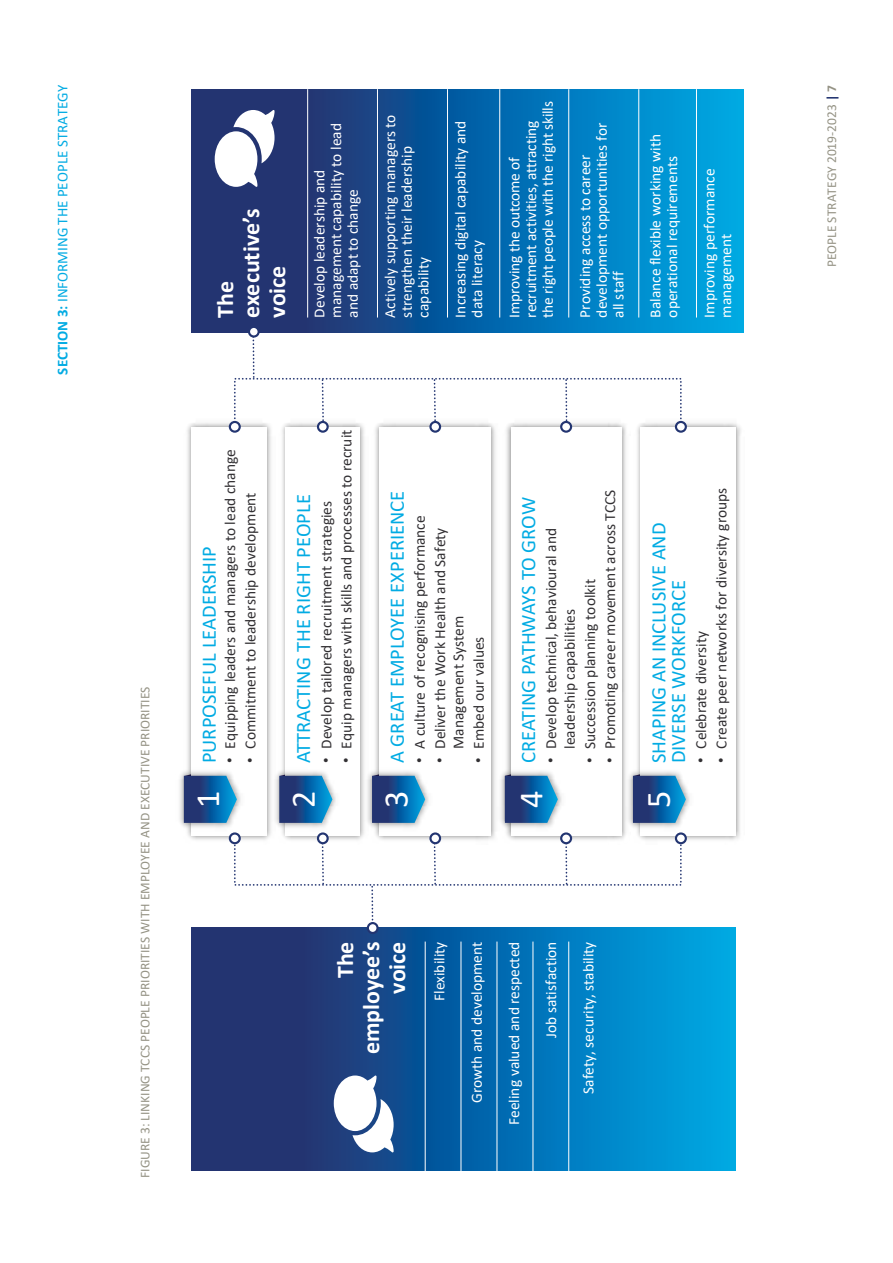
<style>
.page{position:relative;width:893px;height:1263px;background:#fff}
.page>*{position:absolute;margin:0;border:0;box-sizing:border-box;transform-origin:0 0}
.t1{font:34.2px "Calibri";color:#fff}
.t2{font:700 24px/26px "Calibri";color:#fff;text-align:right}
.t3{font:20.55px/19.8px "Calibri";color:#02abe3}
.t4{font:15.45px/16.6px "Calibri";color:#fff}
.t5{font:15.45px/18.5px "Calibri";color:#323033}
.t6{font:15px "Calibri";color:#02abe3}
.t7{font:13.5px "Calibri";color:#959385}
.s1{font-weight:700}
.s2{font-weight:700;color:#233571}
.s3{font-family:"Arial"}
</style>
<div class="page">
<svg style="left:191px;top:928px;width:545px;height:243px;background:#0d64a5"></svg>
<svg style="left:191px;top:89px;width:553px;height:243px;background:#0c64a5"></svg>
<hr style="left:425px;top:941px;width:1px;height:232px;background:#fff">
<hr style="left:497px;top:941px;width:1px;height:232px;background:#fff">
<hr style="left:533px;top:941px;width:1px;height:232px;background:#fff">
<hr style="left:568px;top:941px;width:1px;height:232px;background:#fff">
<hr style="left:461px;top:941px;width:1px;height:232px;background:#fff">
<div style="left:367px;top:922px;width:12px;height:12px;border:2px solid #233571;border-radius:50%"></div>
<hr style="left:307px;top:89px;width:1px;height:228px;background:#fff">
<hr style="left:377px;top:89px;width:1px;height:228px;background:#fff">
<hr style="left:447px;top:89px;width:1px;height:228px;background:#fff">
<hr style="left:499px;top:89px;width:1px;height:228px;background:#fff">
<hr style="left:568px;top:89px;width:1px;height:228px;background:#fff">
<hr style="left:638px;top:89px;width:1px;height:228px;background:#fff">
<div style="left:249px;top:327px;width:10px;height:9px;background:#fff;border-radius:50%"></div>
<div style="left:248px;top:326px;width:12px;height:12px;border:2px solid #233571;border-radius:50%"></div>
<img style="left:187px;top:421px;width:84px;height:423px">
<img style="left:187px;top:431px;width:84px;height:353px">
<div style="left:191px;top:427px;width:75px;height:409px;background:#fff"></div>
<img style="left:179px;top:766px;width:62px;height:66px">
<svg style="left:184px;top:770px;width:53px;height:53px;background:#3b71a5"></svg>
<div style="left:230px;top:833px;width:10px;height:10px;background:#fff;border-radius:50%"></div>
<div style="left:229px;top:832px;width:12px;height:12px;border:2px solid #233571;border-radius:50%"></div>
<div style="left:230px;top:422px;width:10px;height:10px;background:#fff;border-radius:50%"></div>
<div style="left:229px;top:421px;width:12px;height:12px;border:2px solid #233571;border-radius:50%"></div>
<img style="left:282px;top:426px;width:82px;height:358px">
<div style="left:286px;top:427px;width:74px;height:409px;background:#fff"></div>
<div style="left:317px;top:832px;width:12px;height:12px;border:2px solid #233571;border-radius:50%"></div>
<div style="left:318px;top:422px;width:10px;height:10px;background:#fff;border-radius:50%"></div>
<div style="left:317px;top:421px;width:12px;height:12px;border:2px solid #233571;border-radius:50%"></div>
<img style="left:375px;top:469px;width:121px;height:315px">
<div style="left:379px;top:427px;width:112px;height:409px;background:#fff"></div>
<div style="left:429px;top:832px;width:12px;height:12px;border:2px solid #233571;border-radius:50%"></div>
<div style="left:429px;top:421px;width:12px;height:12px;border:2px solid #233571;border-radius:50%"></div>
<img style="left:506px;top:472px;width:120px;height:312px">
<div style="left:511px;top:427px;width:110px;height:409px;background:#fff"></div>
<svg style="left:233px;top:838px;width:450px;height:92px"></svg>
<div style="left:561px;top:833px;width:10px;height:10px;background:#fff;border-radius:50%"></div>
<div style="left:560px;top:832px;width:12px;height:12px;border:2px solid #233571;border-radius:50%"></div>
<div style="left:560px;top:421px;width:12px;height:12px;border:2px solid #233571;border-radius:50%"></div>
<img style="left:632px;top:421px;width:109px;height:424px">
<img style="left:632px;top:470px;width:109px;height:314px">
<div style="left:641px;top:427px;width:95px;height:409px;background:#fff"></div>
<div style="left:676px;top:833px;width:10px;height:10px;background:#fff;border-radius:50%"></div>
<div style="left:675px;top:832px;width:12px;height:12px;border:2px solid #233571;border-radius:50%"></div>
<div style="left:676px;top:422px;width:10px;height:10px;background:#fff;border-radius:50%"></div>
<div style="left:675px;top:421px;width:12px;height:12px;border:2px solid #233571;border-radius:50%"></div>
<img style="left:270px;top:766px;width:66px;height:66px">
<svg style="left:279px;top:770px;width:53px;height:53px;background:#3a70a5"></svg>
<img style="left:363px;top:766px;width:66px;height:66px">
<svg style="left:372px;top:770px;width:53px;height:53px;background:#3a70a5"></svg>
<img style="left:500px;top:766px;width:62px;height:66px">
<svg style="left:505px;top:770px;width:53px;height:53px;background:#3b71a5"></svg>
<img style="left:624px;top:766px;width:66px;height:66px">
<svg style="left:633px;top:770px;width:53px;height:53px;background:#3b71a5"></svg>
<svg style="left:233px;top:333px;width:450px;height:93px"></svg>
<svg style="left:215px;top:110px;width:60px;height:77px"></svg>
<svg style="left:334px;top:1075px;width:60px;height:77px"></svg>
<hr style="left:696px;top:89px;width:1px;height:228px;background:#fff">
<p class="t6" style="left:52px;top:374px;width:291px;rotate:-90deg"><span class="s1">SECTION 3:</span> INFORMING THE PEOPLE STRATEGY</p>
<p class="t7" style="left:822px;top:267px;width:184px;rotate:-90deg">PEOPLE STRATEGY 2019-2023 <span class="s2">|</span> <span class="s1">7</span></p>
<p class="t4" style="left:506px;top:317px;width:218px;rotate:-90deg">Improving the outcome of recruitment activities, attracting the right people with the right skills</p>
<p class="t4" style="left:311px;top:317px;width:196px;rotate:-90deg">Develop leadership and management capability to lead and adapt to change</p>
<p class="t4" style="left:381px;top:317px;width:204px;rotate:-90deg">Actively supporting managers to strengthen their leadership capability</p>
<p class="t4" style="left:452px;top:317px;width:198px;rotate:-90deg">Increasing digital capability and data literacy</p>
<p class="t4" style="left:576px;top:317px;width:196px;rotate:-90deg">Providing access to career development opportunities for all staff</p>
<p class="t4" style="left:647px;top:317px;width:185px;rotate:-90deg">Balance flexible working with operational requirements</p>
<p class="t4" style="left:701px;top:317px;width:150px;rotate:-90deg">Improving performance management</p>
<h2 class="t2" style="left:212px;top:317px;width:110px;text-align:left;rotate:-90deg">The executive’s voice</h2>
<p class="t7" style="left:136px;top:1178px;width:493px;rotate:-90deg">FIGURE 3: LINKING TCCS PEOPLE PRIORITIES WITH EMPLOYEE AND EXECUTIVE PRIORITIES</p>
<h3 class="t3" style="left:199px;top:763px;width:219px;rotate:-90deg">PURPOSEFUL LEADERSHIP</h3>
<p class="t5" style="left:220px;top:763px;width:315px;rotate:-90deg"><span class="s3">•</span> Equipping leaders and managers to lead change</p>
<p class="t5" style="left:241px;top:763px;width:272px;rotate:-90deg"><span class="s3">•</span> Commitment to leadership development</p>
<h1 class="t1" style="left:184px;top:808px;width:19px;rotate:-90deg">1</h1>
<p class="t5" style="left:337px;top:763px;width:335px;rotate:-90deg"><span class="s3">•</span> Equip managers with skills and processes to recruit</p>
<h3 class="t3" style="left:293px;top:763px;width:270px;rotate:-90deg">ATTRACTING THE RIGHT PEOPLE</h3>
<p class="t5" style="left:317px;top:763px;width:264px;rotate:-90deg"><span class="s3">•</span> Develop tailored recruitment strategies</p>
<h3 class="t3" style="left:386px;top:763px;width:274px;rotate:-90deg">A GREAT EMPLOYEE EXPERIENCE</h3>
<p class="t5" style="left:410px;top:763px;width:249px;rotate:-90deg"><span class="s3">•</span> A culture of recognising performance</p>
<p class="t5" style="left:430px;top:749px;width:223px;text-indent:-15px;rotate:-90deg"><span class="s3">•</span> Deliver the Work Health and Safety<br>Management System</p>
<p class="t5" style="left:469px;top:763px;width:128px;rotate:-90deg"><span class="s3">•</span> Embed our values</p>
<h3 class="t3" style="left:518px;top:763px;width:268px;rotate:-90deg">CREATING PATHWAYS TO GROW</h3>
<p class="t5" style="left:600px;top:763px;width:275px;rotate:-90deg"><span class="s3">•</span> Promoting career movement across TCCS</p>
<p class="t5" style="left:541px;top:749px;width:222px;text-indent:-15px;rotate:-90deg"><span class="s3">•</span> Develop technical, behavioural and leadership capabilities</p>
<p class="t5" style="left:580px;top:763px;width:186px;rotate:-90deg"><span class="s3">•</span> Succession planning toolkit</p>
<h3 class="t3" style="left:648px;top:763px;width:242px;rotate:-90deg">SHAPING AN INCLUSIVE AND<br>DIVERSE WORKFORCE</h3>
<p class="t5" style="left:712px;top:763px;width:277px;rotate:-90deg"><span class="s3">•</span> Create peer networks for diversity groups</p>
<p class="t5" style="left:691px;top:763px;width:134px;rotate:-90deg"><span class="s3">•</span> Celebrate diversity</p>
<h1 class="t1" style="left:280px;top:808px;width:19px;rotate:-90deg">2</h1>
<h1 class="t1" style="left:372px;top:808px;width:19px;rotate:-90deg">3</h1>
<h1 class="t1" style="left:508px;top:808px;width:19px;rotate:-90deg">4</h1>
<h1 class="t1" style="left:635px;top:808px;width:19px;rotate:-90deg">5</h1>
<h2 class="t2" style="left:332px;top:1054px;width:114px;rotate:-90deg">The employee’s voice</h2>
<p class="t4" style="left:431px;top:1001px;width:61px;rotate:-90deg">Flexibility</p>
<p class="t4" style="left:468px;top:1103px;width:163px;rotate:-90deg">Growth and development</p>
<p class="t4" style="left:505px;top:1125px;width:185px;rotate:-90deg">Feeling valued and respected</p>
<p class="t4" style="left:542px;top:1038px;width:98px;rotate:-90deg">Job satisfaction</p>
<p class="t4" style="left:580px;top:1094px;width:154px;rotate:-90deg">Safety, security, stability</p>
</div>
